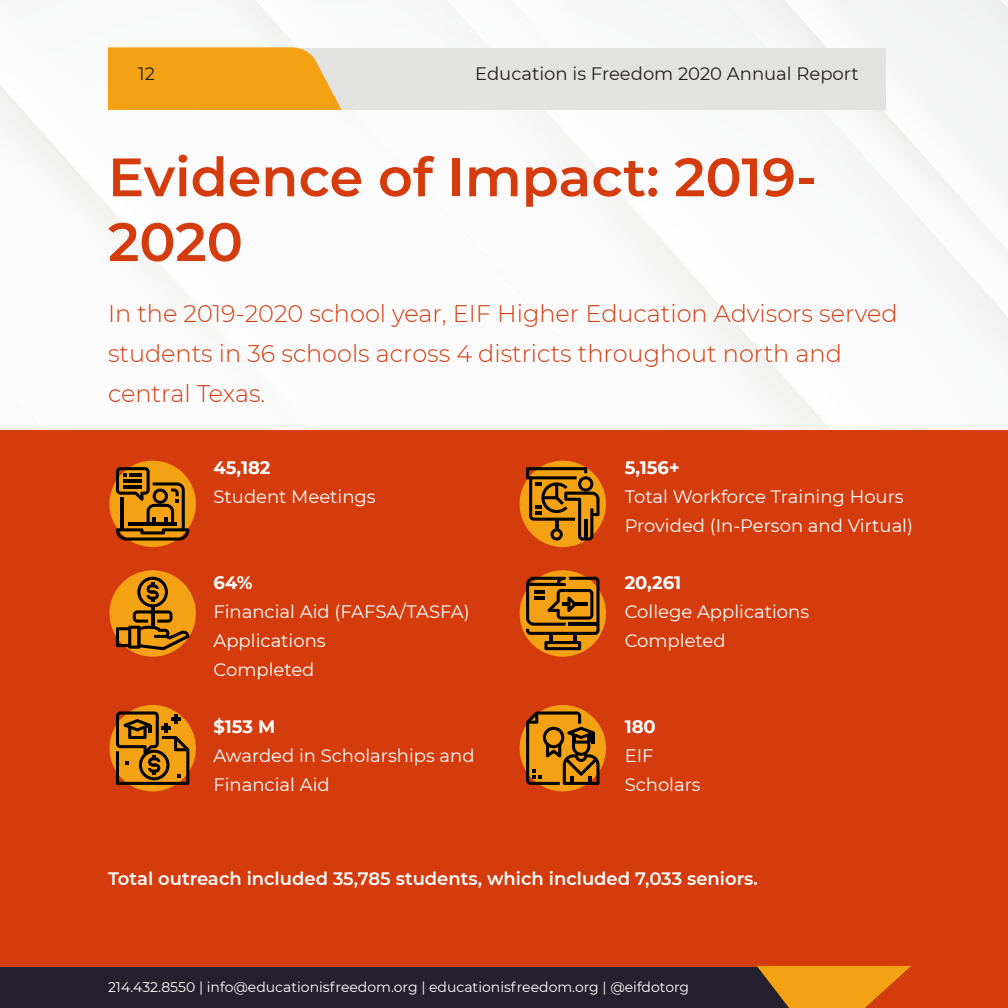
<style>
.page{position:relative;width:1008px;height:1008px;background:#fff}
.page>*{position:absolute;margin:0;border:0;box-sizing:border-box;transform-origin:0 0}
.t1{font:600 54px/64.8px "Montserrat";color:#d43b0d}
.TEXT_BEGINING{font:300 24px/40px "Montserrat";color:#d43b0d}
.t2{font:18px/28.8px "Montserrat";color:#fff}
.t3{font:600 18px "Montserrat";color:#fff}
.t4{font:18px "Montserrat";color:#231f20}
.t5{font:700 18px "Montserrat";color:#fff}
.t6{font:14px "Montserrat";color:#fff}
</style>
<div class="page">
<svg style="left:448px;top:48px;width:185px;height:383px"></svg>
<svg style="left:633px;top:48px;width:375px;height:383px"></svg>
<svg style="left:725px;top:0;width:283px;height:317px"></svg>
<div style="left:0;top:431px;width:1008px;height:537px;background:#d43b0d"></div>
<div style="left:109px;top:461px;width:87px;height:86px;background:#f5a114;border-radius:50%"></div>
<div style="left:520px;top:461px;width:86px;height:86px;background:#f5a114;border-radius:50%"></div>
<div style="left:109px;top:570px;width:87px;height:87px;background:#f5a114;border-radius:50%"></div>
<svg style="left:520px;top:570px;width:86px;height:87px"></svg>
<div style="left:109px;top:705px;width:87px;height:86px;background:#f5a114;border-radius:50%"></div>
<div style="left:520px;top:705px;width:86px;height:86px;background:#f5a114;border-radius:50%"></div>
<svg style="left:526px;top:711px;width:74px;height:74px"></svg>
<svg style="left:526px;top:577px;width:74px;height:73px;background:#99610c"></svg>
<svg style="left:526px;top:467px;width:74px;height:74px"></svg>
<svg style="left:0;top:430px;width:189px;height:220px"></svg>
<svg style="left:116px;top:711px;width:73px;height:74px"></svg>
<div style="left:0;top:968px;width:1008px;height:40px;background:#24202d"></div>
<svg style="left:757px;top:965px;width:251px;height:43px;background:#d76712"></svg>
<div style="left:108px;top:49px;width:778px;height:61px;background:#e2e2e1"></div>
<svg style="left:108px;top:47px;width:234px;height:63px;background:#f3a623"></svg>
<p class="t4" style="left:138px;top:61px;width:18px">12</p>
<p class="t4" style="left:475px;top:61px;width:385px">Education is Freedom 2020 Annual Report</p>
<p class="t1" style="left:108px;top:142px;width:711px">Evidence of Impact: 2019-<br>2020</p>
<p class="TEXT_BEGINING" style="left:108px;top:293px;width:791px">In the 2019-2020 school year, EIF Higher Education Advisors served students in 36 schools across 4 districts throughout north and central Texas.</p>
<p class="t5" style="left:214px;top:455px;width:59px">45,182</p>
<p class="t2" style="left:214px;top:482px;width:164px">Student Meetings</p>
<p class="t5" style="left:214px;top:570px;width:41px">64%</p>
<p class="t2" style="left:214px;top:597px;width:258px">Financial Aid (FAFSA/TASFA)<br>Applications</p>
<p class="t2" style="left:214px;top:654px;width:102px">Completed</p>
<p class="t5" style="left:214px;top:714px;width:63px">$153 M</p>
<p class="t2" style="left:214px;top:741px;width:263px">Awarded in Scholarships and<br>Financial Aid</p>
<p class="t5" style="left:625px;top:455px;width:57px">5,156+</p>
<p class="t2" style="left:625px;top:482px;width:290px">Total Workforce Training Hours<br>Provided (In-Person and Virtual)</p>
<p class="t5" style="left:625px;top:570px;width:58px">20,261</p>
<p class="t2" style="left:625px;top:597px;width:186px">College Applications<br>Completed</p>
<p class="t5" style="left:625px;top:714px;width:33px">180</p>
<p class="t2" style="left:625px;top:741px;width:30px">EIF</p>
<p class="t2" style="left:625px;top:770px;width:77px">Scholars</p>
<p class="t3" style="left:108px;top:866px;width:651px">Total outreach included 35,785 students, which included 7,033 seniors.</p>
<p class="t6" style="left:108px;top:977px;width:583px">214.432.8550 | info@educationisfreedom.org | educationisfreedom.org | @eifdotorg</p>
</div>
